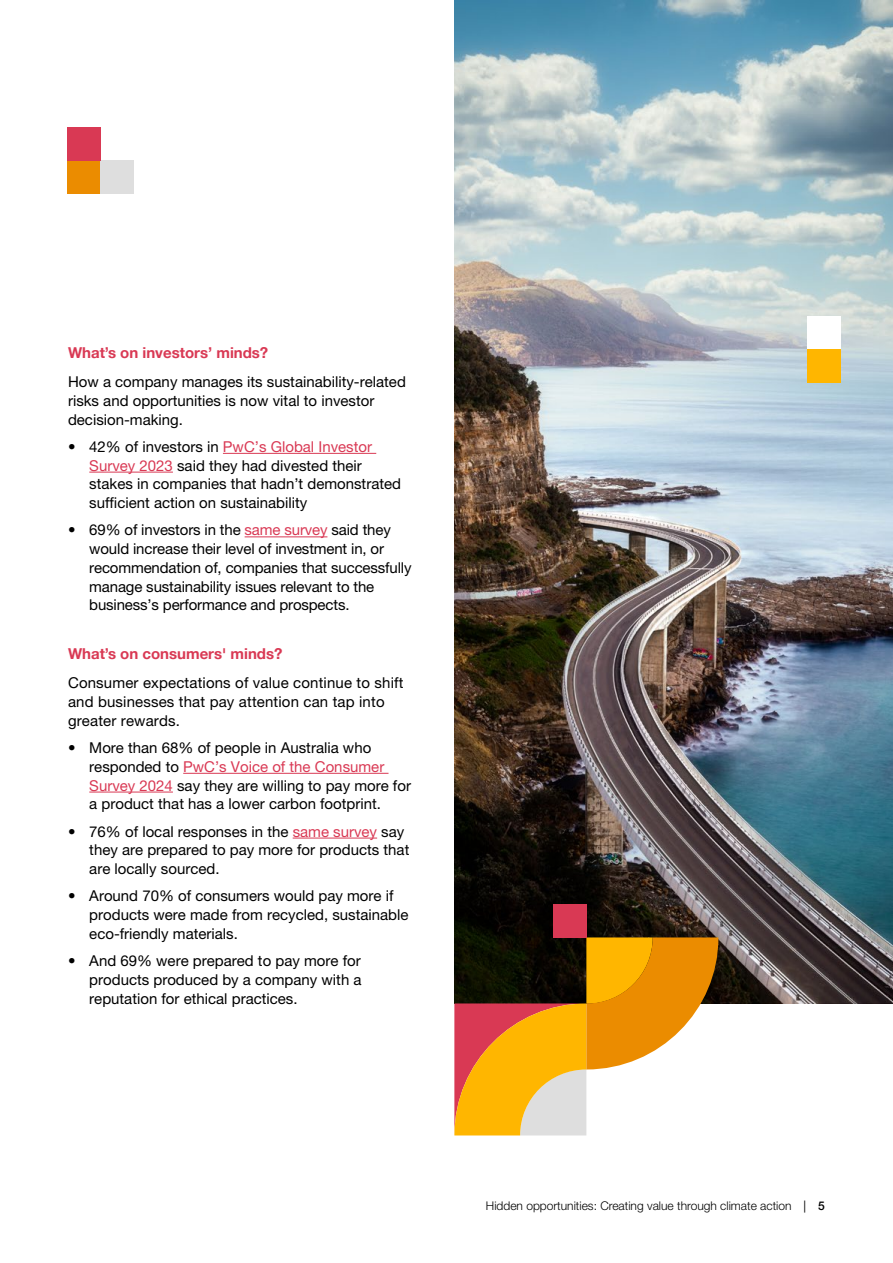
<style>
.page{position:relative;width:893px;height:1263px;background:#fff}
.page>*{position:absolute;margin:0;border:0;box-sizing:border-box;transform-origin:0 0}
.t1{font:15px/18.8px "Helvetica Neue LT Pro";color:#000}
.t2{font:700 15px "Helvetica Neue LT Pro";color:#d93954}
.t3{font:300 12px "Helvetica Neue LT Pro";color:#000}
.s1{color:#d93954}
.s2{font-weight:400}
.s3{font-weight:500}
</style>
<div class="page">
<img style="left:454px;top:0;width:438px;height:1004px">
<div style="left:807px;top:316px;width:33px;height:34px;background:#fff"></div>
<div style="left:807px;top:350px;width:33px;height:32px;background:#ffb600"></div>
<hr style="left:223px;top:453px;width:153px;height:1px;background:#d93954">
<hr style="left:89px;top:472px;width:84px;height:1px;background:#d93954">
<hr style="left:245px;top:536px;width:82px;height:1px;background:#d93954">
<hr style="left:183px;top:773px;width:205px;height:1px;background:#d93954">
<hr style="left:89px;top:792px;width:84px;height:1px;background:#d93954">
<hr style="left:293px;top:838px;width:84px;height:1px;background:#d93954">
<div style="left:68px;top:160px;width:32px;height:34px;background:#eb8c00"></div>
<div style="left:100px;top:160px;width:34px;height:34px;background:#dedede"></div>
<div style="left:68px;top:128px;width:32px;height:32px;background:#d93954"></div>
<svg style="left:454px;top:937px;width:264px;height:198px"></svg>
<div style="left:553px;top:904px;width:33px;height:33px;background:#d93954"></div>
<p class="t2" style="left:68px;top:343px;width:202px">What’s on investors’ minds?</p>
<p class="t1" style="left:68px;top:372px;width:339px">How a company manages its sustainability-related risks and opportunities is now vital to investor decision-making.</p>
<p class="t1" style="left:89px;top:437px;width:313px;text-indent:-21px">• 42% of investors in <span class="s1">PwC’s Global Investor Survey 2023</span> said they had divested their stakes in companies that hadn’t demonstrated sufficient action on sustainability</p>
<p class="t1" style="left:89px;top:520px;width:324px;text-indent:-21px">• 69% of investors in the <span class="s1">same survey</span> said they would increase their level of investment in, or recommendation of, companies that successfully manage sustainability issues relevant to the business’s performance and prospects.</p>
<p class="t2" style="left:68px;top:644px;width:216px">What’s on consumers' minds?</p>
<p class="t1" style="left:68px;top:673px;width:337px">Consumer expectations of value continue to shift and businesses that pay attention can tap into greater rewards.</p>
<p class="t1" style="left:89px;top:738px;width:323px;text-indent:-21px">• More than 68% of people in Australia who responded to <span class="s1">PwC’s Voice of the Consumer Survey 2024</span> say they are willing to pay more for a product that has a lower carbon footprint.</p>
<p class="t1" style="left:89px;top:822px;width:322px;text-indent:-21px">• 76% of local responses in the <span class="s1">same survey</span> say they are prepared to pay more for products that are locally sourced.</p>
<p class="t1" style="left:89px;top:886px;width:321px;text-indent:-21px">• Around 70% of consumers would pay more if products were made from recycled, sustainable eco-friendly materials.</p>
<p class="t1" style="left:89px;top:951px;width:274px;text-align:justify;text-indent:-21px">• And 69% were prepared to pay more for products produced by a company with a reputation for ethical practices.</p>
<p class="t3" style="left:486px;top:1198px;width:340px">Hidden opportunities: Creating value through climate action <span class="s2">|</span> <span class="s3">5</span></p>
</div>
